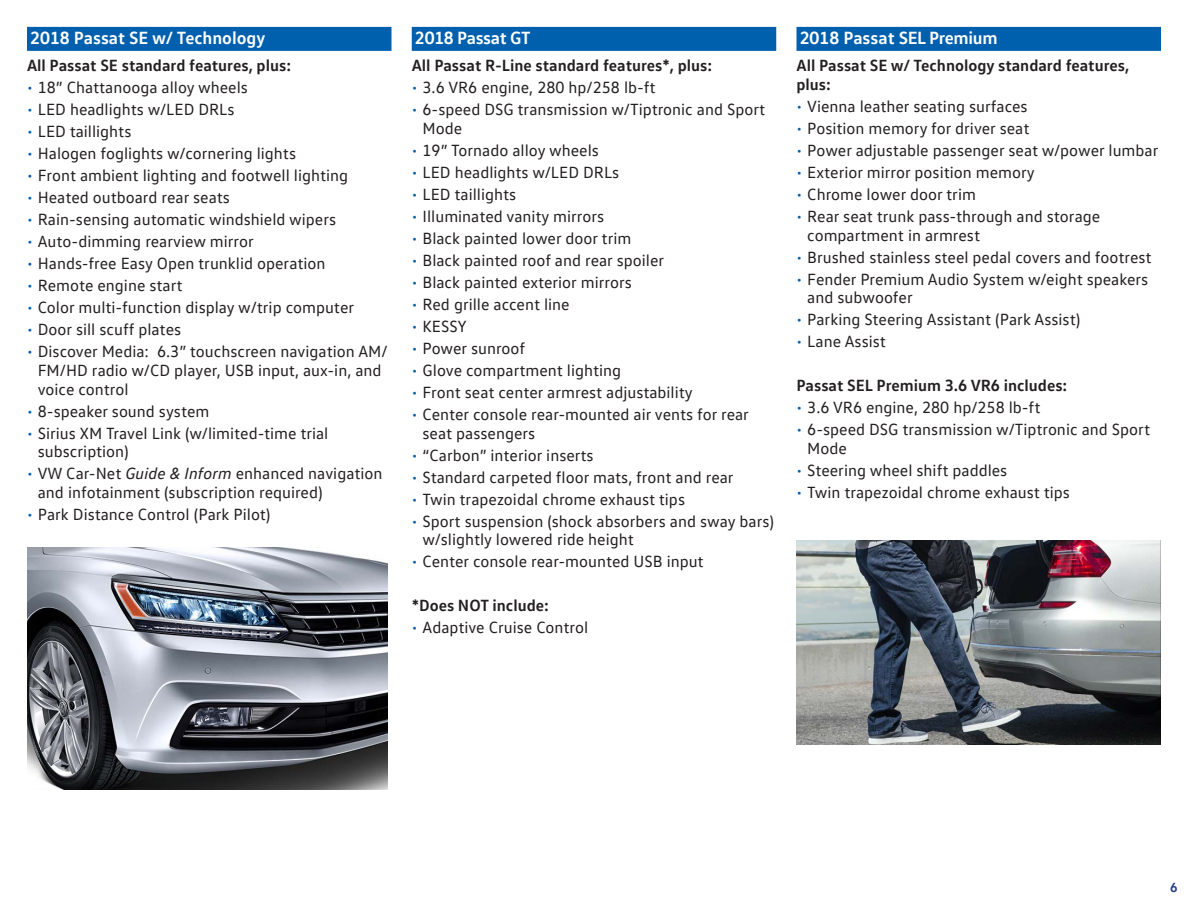
<style>
.page{position:relative;width:1188px;height:918px;background:#fff}
.page>*{position:absolute;margin:0;border:0;box-sizing:border-box;transform-origin:0 0}
.t1{font:700 18px "VW Text";color:#fff}
.t2{font:700 18px "VW Text";letter-spacing:-.02em;color:#fff}
.t3{font:16.5px/18.8px "VW Text";color:#231f20}
.t4{font:700 16.5px/18.8px "VW Text";color:#231f20}
.t5{font:700 13.5px "VW Text";color:#253f8e}
.s1{color:#0160ae}
.s2{font-style:italic}
</style>
<div class="page">
<div style="left:27px;top:27px;width:365px;height:24px;background:#0160ae"></div>
<div style="left:412px;top:27px;width:364px;height:24px;background:#0160ae"></div>
<div style="left:796px;top:27px;width:365px;height:24px;background:#0160ae"></div>
<img style="left:27px;top:548px;width:361px;height:242px">
<img style="left:796px;top:540px;width:365px;height:204px">
<p class="t1" style="left:30px;top:26px;width:237px">2018 Passat SE w/ Technology</p>
<p class="t4" style="left:27px;top:56px;width:266px">All Passat SE standard features, plus:</p>
<p class="t3" style="left:27px;top:78px;width:222px"><span class="s1">•</span> 18” Chattanooga alloy wheels</p>
<p class="t3" style="left:27px;top:100px;width:209px"><span class="s1">•</span> LED headlights w/LED DRLs</p>
<p class="t3" style="left:27px;top:122px;width:106px"><span class="s1">•</span> LED taillights</p>
<p class="t3" style="left:27px;top:144px;width:271px"><span class="s1">•</span> Halogen foglights w/cornering lights</p>
<p class="t3" style="left:27px;top:166px;width:323px"><span class="s1">•</span> Front ambient lighting and footwell lighting</p>
<p class="t3" style="left:27px;top:188px;width:204px"><span class="s1">•</span> Heated outboard rear seats</p>
<p class="t3" style="left:27px;top:210px;width:311px"><span class="s1">•</span> Rain-sensing automatic windshield wipers</p>
<p class="t3" style="left:27px;top:232px;width:228px"><span class="s1">•</span> Auto-dimming rearview mirror</p>
<p class="t3" style="left:27px;top:254px;width:300px"><span class="s1">•</span> Hands-free Easy Open trunklid operation</p>
<p class="t3" style="left:27px;top:276px;width:157px"><span class="s1">•</span> Remote engine start</p>
<p class="t3" style="left:27px;top:298px;width:329px"><span class="s1">•</span> Color multi-function display w/trip computer</p>
<p class="t3" style="left:27px;top:320px;width:156px"><span class="s1">•</span> Door sill scuff plates</p>
<p class="t3" style="left:38px;top:342px;width:351px;text-indent:-11px"><span class="s1">•</span> Discover Media: 6.3” touchscreen navigation AM/<br>FM/HD radio w/CD player, USB input, aux-in, and voice control</p>
<p class="t3" style="left:27px;top:401px;width:184px"><span class="s1">•</span> 8-speaker sound system</p>
<p class="t3" style="left:38px;top:423px;width:292px;text-indent:-11px"><span class="s1">•</span> Sirius XM Travel Link (w/limited-time trial subscription)</p>
<p class="t3" style="left:38px;top:464px;width:346px;text-indent:-11px"><span class="s1">•</span> VW Car-Net <span class="s2">Guide &amp; Inform</span> enhanced navigation and infotainment (subscription required)</p>
<p class="t3" style="left:27px;top:505px;width:245px"><span class="s1">•</span> Park Distance Control (Park Pilot)</p>
<p class="t2" style="left:415px;top:26px;width:117px">2018 Passat GT</p>
<p class="t4" style="left:412px;top:56px;width:302px">All Passat R-Line standard features*, plus:</p>
<p class="t3" style="left:412px;top:78px;width:245px"><span class="s1">•</span> 3.6 VR6 engine, 280 hp/258 lb-ft</p>
<p class="t3" style="left:423px;top:100px;width:344px;text-indent:-11px"><span class="s1">•</span> 6-speed DSG transmission w/Tiptronic and Sport<br>Mode</p>
<p class="t3" style="left:412px;top:141px;width:189px"><span class="s1">•</span> 19” Tornado alloy wheels</p>
<p class="t3" style="left:412px;top:163px;width:209px"><span class="s1">•</span> LED headlights w/LED DRLs</p>
<p class="t3" style="left:412px;top:185px;width:106px"><span class="s1">•</span> LED taillights</p>
<p class="t3" style="left:412px;top:207px;width:194px"><span class="s1">•</span> Illuminated vanity mirrors</p>
<p class="t3" style="left:412px;top:229px;width:221px"><span class="s1">•</span> Black painted lower door trim</p>
<p class="t3" style="left:412px;top:251px;width:254px"><span class="s1">•</span> Black painted roof and rear spoiler</p>
<p class="t3" style="left:412px;top:273px;width:222px"><span class="s1">•</span> Black painted exterior mirrors</p>
<p class="t3" style="left:412px;top:294px;width:159px"><span class="s1">•</span> Red grille accent line</p>
<p class="t3" style="left:412px;top:316px;width:56px"><span class="s1">•</span> KESSY</p>
<p class="t3" style="left:412px;top:338px;width:115px"><span class="s1">•</span> Power sunroof</p>
<p class="t3" style="left:412px;top:360px;width:211px"><span class="s1">•</span> Glove compartment lighting</p>
<p class="t3" style="left:412px;top:382px;width:283px"><span class="s1">•</span> Front seat center armrest adjustability</p>
<p class="t3" style="left:423px;top:404px;width:328px;text-indent:-11px"><span class="s1">•</span> Center console rear-mounted air vents for rear seat passengers</p>
<p class="t3" style="left:412px;top:445px;width:184px"><span class="s1">•</span> “Carbon” interior inserts</p>
<p class="t3" style="left:412px;top:467px;width:323px"><span class="s1">•</span> Standard carpeted floor mats, front and rear</p>
<p class="t3" style="left:412px;top:489px;width:275px"><span class="s1">•</span> Twin trapezoidal chrome exhaust tips</p>
<p class="t3" style="left:423px;top:511px;width:353px;text-indent:-11px"><span class="s1">•</span> Sport suspension (shock absorbers and sway bars) w/slightly lowered ride height</p>
<p class="t3" style="left:412px;top:552px;width:293px"><span class="s1">•</span> Center console rear-mounted USB input</p>
<p class="t4" style="left:412px;top:596px;width:139px">*Does NOT include:</p>
<p class="t3" style="left:412px;top:618px;width:178px"><span class="s1">•</span> Adaptive Cruise Control</p>
<p class="t1" style="left:800px;top:26px;width:199px">2018 Passat SEL Premium</p>
<p class="t4" style="left:796px;top:56px;width:334px">All Passat SE w/ Technology standard features, plus:</p>
<p class="t3" style="left:796px;top:97px;width:233px"><span class="s1">•</span> Vienna leather seating surfaces</p>
<p class="t3" style="left:796px;top:119px;width:234px"><span class="s1">•</span> Position memory for driver seat</p>
<p class="t3" style="left:796px;top:141px;width:363px"><span class="s1">•</span> Power adjustable passenger seat w/power lumbar</p>
<p class="t3" style="left:796px;top:163px;width:240px"><span class="s1">•</span> Exterior mirror position memory</p>
<p class="t3" style="left:796px;top:185px;width:181px"><span class="s1">•</span> Chrome lower door trim</p>
<p class="t3" style="left:807px;top:207px;width:295px;text-indent:-11px"><span class="s1">•</span> Rear seat trunk pass-through and storage compartment in armrest</p>
<p class="t3" style="left:796px;top:247px;width:357px"><span class="s1">•</span> Brushed stainless steel pedal covers and footrest</p>
<p class="t3" style="left:807px;top:269px;width:343px;text-indent:-11px"><span class="s1">•</span> Fender Premium Audio System w/eight speakers and subwoofer</p>
<p class="t3" style="left:796px;top:310px;width:285px"><span class="s1">•</span> Parking Steering Assistant (Park Assist)</p>
<p class="t3" style="left:796px;top:332px;width:91px"><span class="s1">•</span> Lane Assist</p>
<p class="t4" style="left:796px;top:376px;width:272px">Passat SEL Premium 3.6 VR6 includes:</p>
<p class="t3" style="left:796px;top:398px;width:245px"><span class="s1">•</span> 3.6 VR6 engine, 280 hp/258 lb-ft</p>
<p class="t3" style="left:807px;top:420px;width:344px;text-indent:-11px"><span class="s1">•</span> 6-speed DSG transmission w/Tiptronic and Sport<br>Mode</p>
<p class="t3" style="left:796px;top:461px;width:212px"><span class="s1">•</span> Steering wheel shift paddles</p>
<p class="t3" style="left:796px;top:483px;width:275px"><span class="s1">•</span> Twin trapezoidal chrome exhaust tips</p>
<p class="t5" style="left:1170px;top:878px;width:9px">6</p>
</div>
